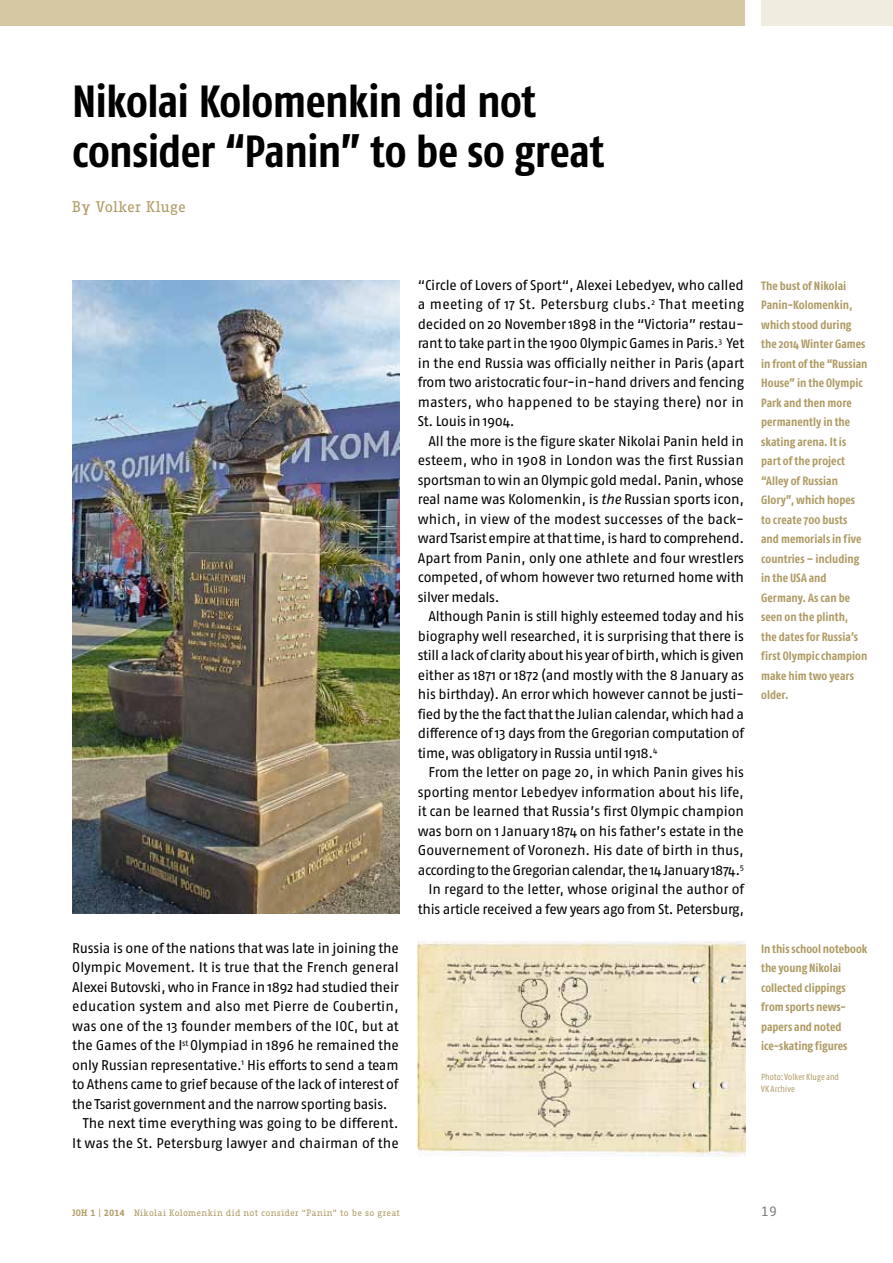
<style>
.page{position:relative;width:893px;height:1263px;background:#fff}
.page>*{position:absolute;margin:0;border:0;box-sizing:border-box;transform-origin:0 0}
.t1{font:700 45px/49.5px "Fago Co";letter-spacing:-.015em;color:#000}
.t2{font:15px "Fago Office Serif";color:#ae9a63}
.t3{font:14.1px/19.5px "Fago No";letter-spacing:-.015em;color:#000;text-align:justify}
.t4{font:14.1px "Fago No";letter-spacing:.005em;color:#000}
.t5{font:13.5px "Fago Office Serif";color:#7a7b7a}
.t6{font:700 12px/19.5px "Fago Co";letter-spacing:.005em;color:#ae9a63}
.t7{font:9px "Fago Office Serif";letter-spacing:.02em;color:#ae9a63}
.t8{font:9px/12px "Fago Co";letter-spacing:.01em;color:#ae9a63}
.s1{font-style:italic}
.s2{font-weight:700}
</style>
<div class="page">
<div style="left:0;top:0;width:744px;height:26px;background:#d7c8a4"></div>
<div style="left:761px;top:0;width:132px;height:26px;background:#f1ece0"></div>
<img style="left:72px;top:281px;width:327px;height:633px">
<img style="left:417px;top:941px;width:328px;height:216px">
<h1 class="t1" style="left:72px;top:76px;width:533px">Nikolai Kolomenkin did not consider “Panin” to be so great</h1>
<p class="t2" style="left:72px;top:198px;width:115px">By Volker Kluge</p>
<p class="t3" style="left:72px;top:938px;width:328px">Russia is one of the nations that was late in joining the</p>
<p class="t3" style="left:72px;top:957px;width:328px">Olympic Movement. It is true that the French general</p>
<p class="t3" style="left:72px;top:977px;width:328px">Alexei Butovski, who in France in 1892 had studied their</p>
<p class="t4" style="left:72px;top:998px;width:328px">education system and also met Pierre de Coubertin,</p>
<p class="t3" style="left:72px;top:1016px;width:328px">was one of the 13 founder members of the IOC, but at</p>
<p class="t3" style="left:72px;top:1035px;width:328px">the Games of the I<sup>st</sup> Olympiad in 1896 he remained the</p>
<p class="t3" style="left:72px;top:1055px;width:328px">only Russian representative.<sup>1</sup> His efforts to send a team</p>
<p class="t3" style="left:72px;top:1074px;width:328px">to Athens came to grief because of the lack of interest of</p>
<p class="t3" style="left:72px;top:1094px;width:317px">the Tsarist government and the narrow sporting basis.</p>
<p class="t3" style="left:83px;top:1113px;width:317px">The next time everything was going to be different.</p>
<p class="t3" style="left:72px;top:1133px;width:328px">It was the St. Petersburg lawyer and chairman of the</p>
<p class="t3" style="left:418px;top:275px;width:328px">“Circle of Lovers of Sport“, Alexei Lebedyev, who called a meeting of 17 St. Petersburg clubs.<sup>2</sup> That meeting decided on 20 November 1898 in the “Victoria” restau&shy;rant to take part in the 1900 Olympic Games in Paris.<sup>3</sup> Yet in the end Russia was officially neither in Paris (apart from two aristocratic four-in-hand drivers and fencing masters, who happened to be staying there) nor in St. Louis in 1904.</p>
<p class="t3" style="left:418px;top:431px;width:328px;text-indent:11px">All the more is the figure skater Nikolai Panin held in esteem, who in 1908 in London was the first Russian sportsman to win an Olympic gold medal. Panin, whose real name was Kolomenkin, is <span class="s1">the</span> Russian sports icon, which, in view of the modest successes of the back&shy;ward Tsarist empire at that time, is hard to comprehend.<br>Apart from Panin, only one athlete and four wrestlers competed, of whom however two returned home with silver medals.</p>
<p class="t3" style="left:418px;top:607px;width:328px;text-indent:11px">Although Panin is still highly esteemed today and his biography well researched, it is surprising that there is still a lack of clarity about his year of birth, which is given either as 1871 or 1872 (and mostly with the 8 January as his birthday). An error which however cannot be justi&shy;fied by the the fact that the Julian calendar, which had a difference of 13 days from the Gregorian computation of time, was obligatory in Russia until 1918.<sup>4</sup></p>
<p class="t3" style="left:418px;top:762px;width:328px;text-align:right">From the letter on page 20, in which Panin gives his sporting mentor Lebedyev information about his life, it can be learned that Russia’s first Olympic champion was born on 1 January 1874 on his father’s estate in the Gouvernement of Voronezh. His date of birth in thus, according to the Gregorian calendar, the 14 January 1874.<sup>5<br></sup>In regard to the letter, whose original the author of this article received a few years ago from St. Petersburg,</p>
<p class="t6" style="left:761px;top:276px;width:108px">The bust of Nikolai<br>Panin-Kolomenkin, which stood during the 2014 Winter Games in front of the “Russian<br>House” in the Olympic<br>Park and then more permanently in the skating arena. It is part of the project “Alley of Russian<br>Glory”, which hopes to create 700 busts and memorials in five countries – including in the USA and<br>Germany. As can be seen on the plinth,<br>the dates for Russia’s first Olympic champion make him two years older.</p>
<p class="t6" style="left:761px;top:939px;width:108px">In this school notebook the young Nikolai collected clippings from sports news&shy;papers and noted ice-skating figures</p>
<p class="t8" style="left:761px;top:1070px;width:79px">Photo: Volker Kluge and<br>VK Archive</p>
<p class="t7" style="left:72px;top:1208px;width:329px"><span class="s2">JOH 1</span> | <span class="s2">2014</span> Nikolai Kolomenkin did not consider “Panin” to be so great</p>
<p class="t5" style="left:761px;top:1204px;width:17px">19</p>
</div>
